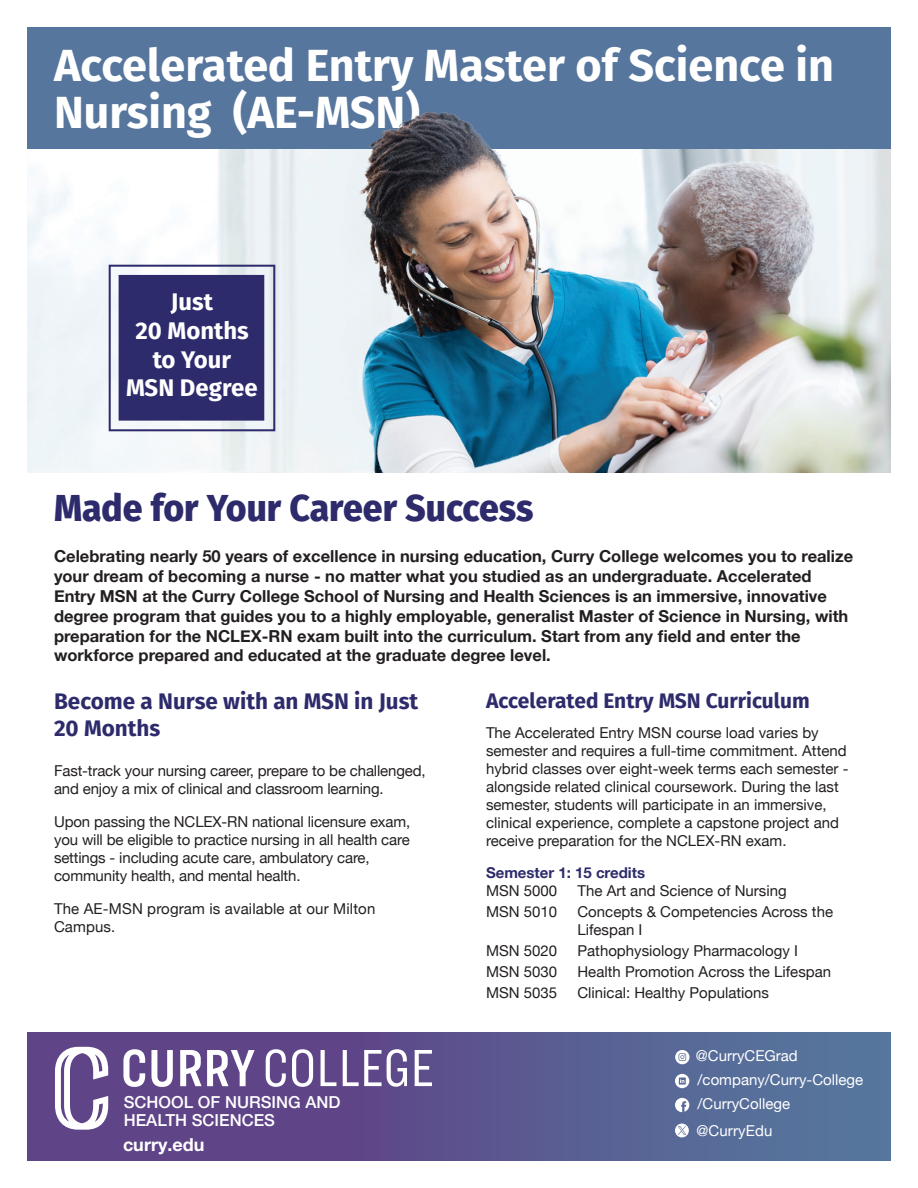
<style>
.page{position:relative;width:918px;height:1188px;background:#fff}
.page>*{position:absolute;margin:0;border:0;box-sizing:border-box;transform-origin:0 0}
.t1{font:700 45px/46.5px "Fira Sans";color:#fff}
.t2{font:800 37.5px "Fira Sans";color:#2d2b6b;scale:.95 1}
.t3{font:700 24px "Fira Sans";color:#fff}
.t4{font:700 22.5px/27px "Fira Sans";color:#2d2b6b}
.t5{font:700 21px "Fira Sans";color:#2d2b6b}
.t6{font:700 18px "Helvetica Neue LT Pro";color:#fff}
.t7{font:500 16.65px/18px "Helvetica Neue";color:#fff}
.t8{font:700 16.5px/19.8px "Helvetica Neue";color:#231f20}
.t9{font:15px/18px "Helvetica Neue";color:#231f20}
._1st_paragraph{font:15px/24px "Helvetica Neue";color:#fff}
.t10{font:700 15px "Helvetica Neue";color:#2d2b6b}
</style>
<div class="page">
<div style="left:27px;top:1032px;width:864px;height:140px;background:#5f4488"></div>
<div style="left:351px;top:1032px;width:540px;height:140px;background:linear-gradient(to right,#5e4889,#557b9f)"></div>
<svg style="left:123px;top:1049px;width:22px;height:38px"></svg>
<svg style="left:151px;top:1050px;width:22px;height:37px"></svg>
<svg style="left:180px;top:1050px;width:75px;height:36px"></svg>
<svg style="left:266px;top:1049px;width:20px;height:38px"></svg>
<svg style="left:292px;top:1049px;width:21px;height:38px"></svg>
<svg style="left:321px;top:1050px;width:15px;height:36px"></svg>
<svg style="left:343px;top:1049px;width:64px;height:38px"></svg>
<svg style="left:415px;top:1050px;width:17px;height:36px"></svg>
<svg style="left:55px;top:1047px;width:53px;height:83px"></svg>
<svg style="left:675px;top:1074px;width:14px;height:14px"></svg>
<svg style="left:675px;top:1098px;width:14px;height:14px"></svg>
<svg style="left:675px;top:1124px;width:14px;height:13px"></svg>
<svg style="left:675px;top:1050px;width:15px;height:14px"></svg>
<img style="left:27px;top:148px;width:864px;height:324px">
<div style="left:27px;top:27px;width:864px;height:121px;background:#56769d"></div>
<div style="left:119px;top:275px;width:145px;height:146px;background:#2d2b6b"></div>
<div style="left:109px;top:265px;width:166px;height:166px;border:2px solid #2d2b6b"></div>
<img style="left:356px;top:112px;width:184px;height:78px">
<div style="left:0;top:1161px;width:918px;height:27px;background:#fff"></div>
<p class="t1" style="left:54px;top:39px;width:781px">Accelerated Entry Master of Science in<br>Nursing (AE-MSN)</p>
<p class="t3" style="left:171px;top:281px;width:44px">Just</p>
<p class="t3" style="left:135px;top:310px;width:115px">20 Months</p>
<p class="t3" style="left:153px;top:339px;width:80px">to Your</p>
<p class="t3" style="left:126px;top:368px;width:133px">MSN Degree</p>
<p class="t2" style="left:54px;top:476px;width:506px">Made for Your Career Success</p>
<p class="t8" style="left:54px;top:547px;width:801px">Celebrating nearly 50 years of excellence in nursing education, Curry College welcomes you to realize your dream of becoming a nurse - no matter what you studied as an undergraduate. Accelerated</p>
<p class="t8" style="left:54px;top:587px;width:775px">Entry MSN at the Curry College School of Nursing and Health Sciences is an immersive, innovative</p>
<p class="t8" style="left:54px;top:607px;width:796px">degree program that guides you to a highly employable, generalist Master of Science in Nursing, with</p>
<p class="t8" style="left:54px;top:626px;width:748px">preparation for the NCLEX-RN exam built into the curriculum. Start from any field and enter the</p>
<p class="t8" style="left:54px;top:646px;width:498px">workforce prepared and educated at the graduate degree level.</p>
<p class="t4" style="left:54px;top:687px;width:366px">Become a Nurse with an MSN in Just<br>20 Months</p>
<p class="t9" style="left:54px;top:763px;width:373px">Fast-track your nursing career, prepare to be challenged, and enjoy a mix of clinical and classroom learning.</p>
<p class="t9" style="left:54px;top:814px;width:358px;text-align:justify">Upon passing the NCLEX-RN national licensure exam, you will be eligible to practice nursing in all health care settings - including acute care, ambulatory care,</p>
<p class="t9" style="left:54px;top:868px;width:248px">community health, and mental health.</p>
<p class="t9" style="left:54px;top:901px;width:323px">The AE-MSN program is available at our Milton</p>
<p class="t9" style="left:54px;top:919px;width:63px">Campus.</p>
<p class="t7" style="left:124px;top:1092px;width:218px">SCHOOL OF NURSING AND<br>HEALTH SCIENCES</p>
<p class="t6" style="left:123px;top:1133px;width:83px">curry.edu</p>
<p class="t5" style="left:486px;top:683px;width:325px">Accelerated Entry MSN Curriculum</p>
<p class="t9" style="left:486px;top:725px;width:364px">The Accelerated Entry MSN course load varies by semester and requires a full-time commitment. Attend hybrid classes over eight-week terms each semester -</p>
<p class="t9" style="left:486px;top:779px;width:354px">alongside related clinical coursework. During the last semester, students will participate in an immersive,</p>
<p class="t9" style="left:486px;top:815px;width:355px">clinical experience, complete a capstone project and</p>
<p class="t9" style="left:486px;top:833px;width:302px">receive preparation for the NCLEX-RN exam.</p>
<p class="t10" style="left:486px;top:860px;width:161px">Semester 1: 15 credits</p>
<p class="t9" style="left:486px;top:882px;width:73px">MSN 5000</p>
<p class="t9" style="left:578px;top:882px;width:211px">The Art and Science of Nursing</p>
<p class="t9" style="left:486px;top:903px;width:73px">MSN 5010</p>
<p class="t9" style="left:578px;top:903px;width:257px">Concepts &amp; Competencies Across the</p>
<p class="t9" style="left:578px;top:921px;width:67px">Lifespan I</p>
<p class="t9" style="left:486px;top:942px;width:73px">MSN 5020</p>
<p class="t9" style="left:578px;top:942px;width:222px">Pathophysiology Pharmacology I</p>
<p class="t9" style="left:486px;top:963px;width:73px">MSN 5030</p>
<p class="t9" style="left:578px;top:963px;width:255px">Health Promotion Across the Lifespan</p>
<p class="t9" style="left:486px;top:985px;width:73px">MSN 5035</p>
<p class="t9" style="left:578px;top:985px;width:193px">Clinical: Healthy Populations</p>
<p class="_1st_paragraph" style="left:696px;top:1045px;width:103px">@CurryCEGrad</p>
<p class="_1st_paragraph" style="left:698px;top:1069px;width:167px">/company/Curry-College /CurryCollege</p>
<p class="_1st_paragraph" style="left:696px;top:1119px;width:78px">@CurryEdu</p>
</div>
